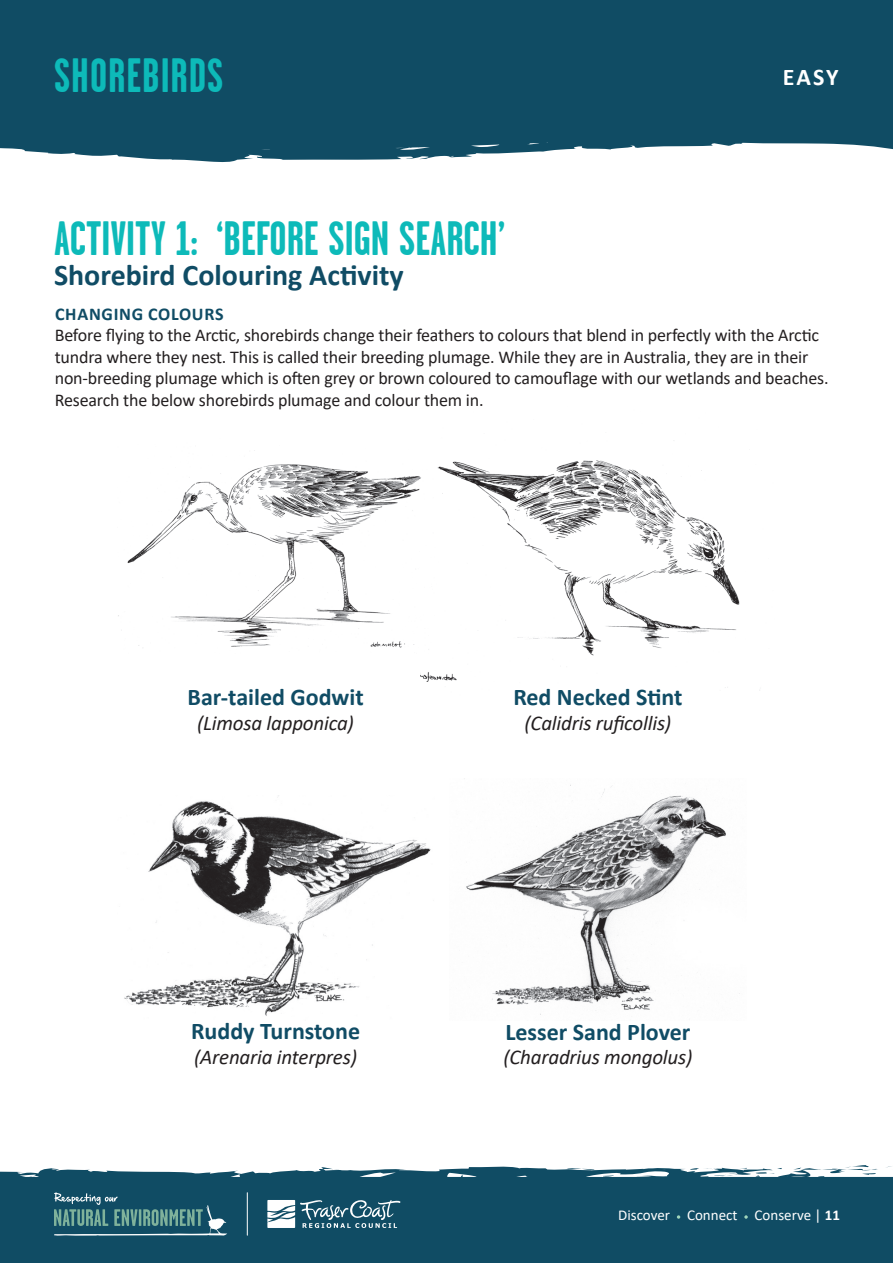
<style>
.page{position:relative;width:893px;height:1263px;background:#fff}
.page>*{position:absolute;margin:0;border:0;box-sizing:border-box;transform-origin:0 0}
.t1{font:700 48px "Garage Gothic";color:#0dbab9}
.t2{font:700 48px "Garage Gothic";letter-spacing:.02em;color:#0dbab9}
.t3{font:700 30px "Calibri";color:#104c65}
.t4{font:700 24px "Calibri";color:#104c65}
.t5{font:700 24px "Calibri";color:#fff}
.t6{font:italic 21px "Calibri";letter-spacing:-.01em;color:#231f20}
.t7{font:18px/21.6px "Calibri";letter-spacing:-.01em;color:#231f20}
.t8{font:700 18px "Calibri";letter-spacing:.04em;color:#104c65}
.t9{font:15px "Calibri";color:#fff}
.s1{font-weight:700}
</style>
<div class="page">
<svg style="left:0;top:1165px;width:893px;height:98px;background:#225a70"></svg>
<svg style="left:677px;top:1215px;width:3px;height:4px"></svg>
<svg style="left:744px;top:1215px;width:4px;height:4px"></svg>
<svg style="left:267px;top:1200px;width:134px;height:28px"></svg>
<svg style="left:54px;top:1192px;width:173px;height:44px;background:#366c79"></svg>
<hr style="left:247px;top:1193px;width:1px;height:42px;background:#fff">
<div style="left:0;top:0;width:893px;height:162px;background:#104c64"></div>
<img style="left:420px;top:460px;width:340px;height:231px">
<img style="left:118px;top:450px;width:316px;height:203px">
<img style="left:124px;top:801px;width:307px;height:215px">
<img style="left:466px;top:785px;width:274px;height:230px">
<p class="t2" style="left:54px;top:50px;width:171px">SHOREBIRDS</p>
<p class="t1" style="left:54px;top:213px;width:453px">ACTIVITY 1: ‘BEFORE SIGN SEARCH’</p>
<p class="t3" style="left:54px;top:254px;width:351px">Shorebird Colouring Activity</p>
<p class="t5" style="left:783px;top:60px;width:57px">EASY</p>
<p class="t8" style="left:55px;top:301px;width:170px">CHANGING COLOURS</p>
<p class="t7" style="left:55px;top:324px;width:775px">Before flying to the Arctic, shorebirds change their feathers to colours that blend in perfectly with the Arctic tundra where they nest. This is called their breeding plumage. While they are in Australia, they are in their non-breeding plumage which is often grey or brown coloured to camouflage with our wetlands and beaches.<br>Research the below shorebirds plumage and colour them in.</p>
<p class="t4" style="left:188px;top:680px;width:178px">Bar-tailed Godwit</p>
<p class="t4" style="left:513px;top:680px;width:171px">Red Necked Stint</p>
<p class="t6" style="left:197px;top:708px;width:158px">(Limosa lapponica)</p>
<p class="t4" style="left:191px;top:1014px;width:171px">Ruddy Turnstone</p>
<p class="t6" style="left:524px;top:708px;width:148px">(Calidris ruficollis)</p>
<p class="t4" style="left:505px;top:1015px;width:187px">Lesser Sand Plover</p>
<p class="t6" style="left:194px;top:1043px;width:164px">(Arenaria interpres)</p>
<p class="t6" style="left:503px;top:1043px;width:191px">(Charadrius mongolus)</p>
<p class="t9" style="left:618px;top:1205px;width:223px">Discover Connect Conserve | <span class="s1">11</span></p>
</div>
